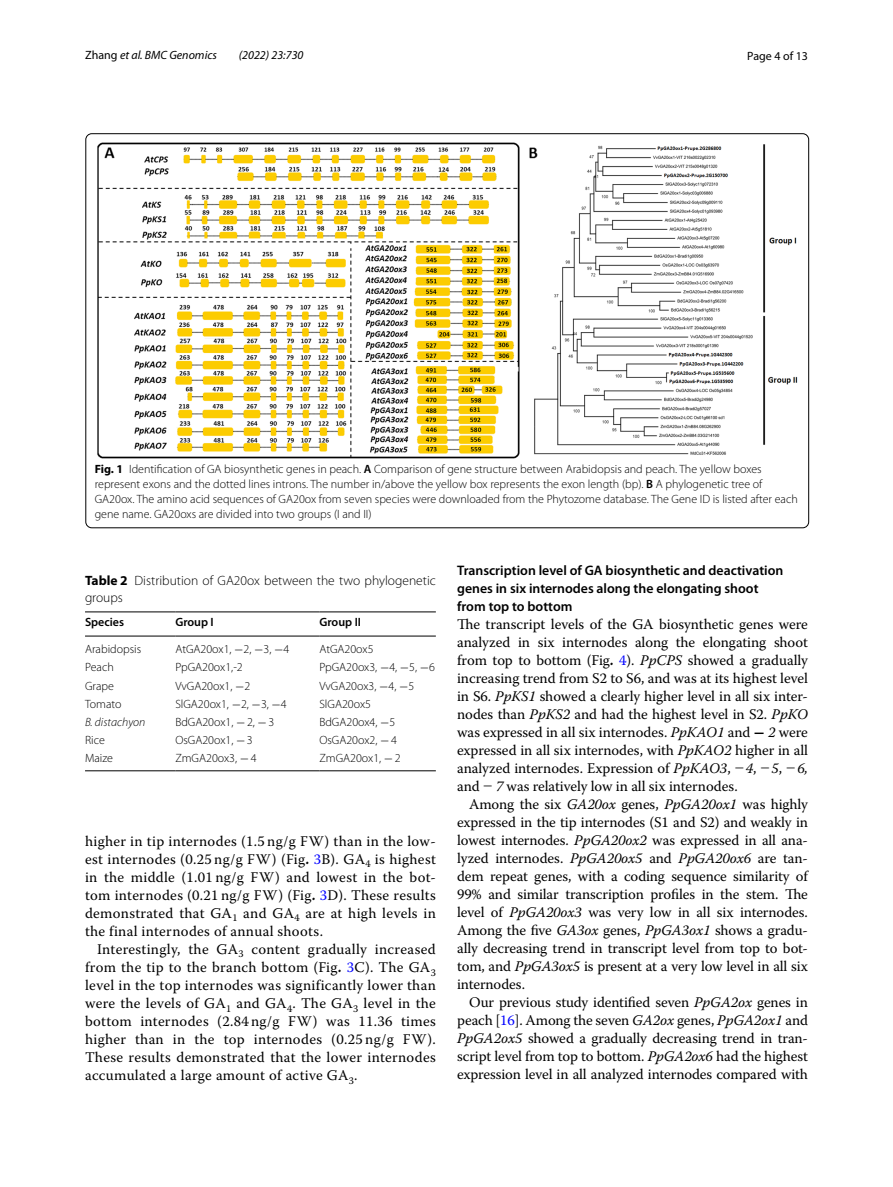
<style>
.page{position:relative;width:893px;height:1187px;background:#fff}
.page>*{position:absolute;margin:0;border:0;box-sizing:border-box;transform-origin:0 0}
.t1{font:14.7px/18px "Warnock Pro";color:#000;text-align:justify}
.t2{font:600 13.8px/18px "Myriad Pro";color:#000}
.t3{font:300 13.5px/16.5px "Myriad Pro";color:#000}
.t4{font:300 12px/15px "Myriad Pro";color:#000}
.t5{font:italic 12px "Myriad Pro";color:#000}
.t6{font:600 12px "Myriad Pro";color:#000}
.t7{font:italic 300 12px "Myriad Pro";color:#000}
.t8{font:12px "Myriad Pro";color:#000}
.s1{font-style:normal}
.s2{font-weight:700}
.s3{font-weight:600}
.s4{font-family:"MTSY";font-weight:400}
.s5{color:#00f}
.s6{font-style:italic}
.s7{font-family:"SPSMTSYB Bold"}
.s8{font-family:"Code 2000"}
</style>
<div class="page">
<img style="left:97px;top:143px;width:700px;height:315px">
<hr style="left:85px;top:611px;width:90px;height:1px;background:#000">
<hr style="left:85px;top:635px;width:90px;height:1px;background:#000">
<hr style="left:175px;top:611px;width:144px;height:1px;background:#000">
<hr style="left:175px;top:635px;width:144px;height:1px;background:#000">
<hr style="left:319px;top:611px;width:117px;height:1px;background:#000">
<hr style="left:319px;top:635px;width:117px;height:1px;background:#000">
<hr style="left:85px;top:770px;width:90px;height:1px;background:#000">
<hr style="left:175px;top:770px;width:144px;height:1px;background:#000">
<hr style="left:319px;top:770px;width:117px;height:1px;background:#000">
<p class="t5" style="left:85px;top:48px;width:133px"><span class="s1">Zhang</span> et al. BMC Genomics</p>
<p class="t5" style="left:239px;top:48px;width:66px">(2022) 23:730</p>
<p class="t8" style="left:747px;top:48px;width:62px">Page 4 of 13</p>
<p class="t4" style="left:95px;top:462px;width:704px"><span class="s2">Fig. 1</span> Identification of GA biosynthetic genes in peach. <span class="s3">A</span> Comparison of gene structure between Arabidopsis and peach. The yellow boxes represent exons and the dotted lines introns. The number in/above the yellow box represents the exon length (bp). <span class="s3">B</span> A phylogenetic tree of GA20ox. The amino acid sequences of GA20ox from seven species were downloaded from the Phytozome database. The Gene ID is listed after each gene name. GA20oxs are divided into two groups (I and II)</p>
<p class="t3" style="left:85px;top:573px;width:352px"><span class="s2">Table 2</span> Distribution of GA20ox between the two phylogenetic groups</p>
<p class="t6" style="left:85px;top:614px;width:41px">Species</p>
<p class="t6" style="left:175px;top:614px;width:40px">Group I</p>
<p class="t6" style="left:319px;top:614px;width:43px">Group II</p>
<p class="t4" style="left:85px;top:642px;width:58px">Arabidopsis</p>
<p class="t4" style="left:175px;top:642px;width:115px">AtGA20ox1, <span class="s4">−</span>2, <span class="s4">−</span>3, <span class="s4">−</span>4</p>
<p class="t4" style="left:319px;top:642px;width:56px">AtGA20ox5</p>
<p class="t4" style="left:85px;top:660px;width:30px">Peach</p>
<p class="t4" style="left:175px;top:660px;width:69px">PpGA20ox1,-2</p>
<p class="t4" style="left:319px;top:660px;width:117px">PpGA20ox3, <span class="s4">−</span>4, <span class="s4">−</span>5, <span class="s4">−</span>6</p>
<p class="t4" style="left:85px;top:678px;width:30px">Grape</p>
<p class="t4" style="left:175px;top:678px;width:76px">VvGA20ox1, <span class="s4">−</span>2</p>
<p class="t4" style="left:319px;top:678px;width:96px">VvGA20ox3, <span class="s4">−</span>4, <span class="s4">−</span>5</p>
<p class="t4" style="left:85px;top:696px;width:38px">Tomato</p>
<p class="t4" style="left:175px;top:696px;width:113px">SlGA20ox1, <span class="s4">−</span>2, <span class="s4">−</span>3, <span class="s4">−</span>4</p>
<p class="t4" style="left:319px;top:696px;width:53px">SlGA20ox5</p>
<p class="t7" style="left:85px;top:715px;width:62px">B. distachyon</p>
<p class="t4" style="left:175px;top:714px;width:100px">BdGA20ox1, <span class="s4">−</span>2, <span class="s4">−</span>3</p>
<p class="t4" style="left:319px;top:714px;width:78px">BdGA20ox4, <span class="s4">−</span>5</p>
<p class="t4" style="left:85px;top:732px;width:21px">Rice</p>
<p class="t4" style="left:175px;top:732px;width:79px">OsGA20ox1, <span class="s4">−</span>3</p>
<p class="t4" style="left:319px;top:732px;width:79px">OsGA20ox2, <span class="s4">−</span>4</p>
<p class="t4" style="left:85px;top:750px;width:29px">Maize</p>
<p class="t4" style="left:175px;top:750px;width:83px">ZmGA20ox3, <span class="s4">−</span>4</p>
<p class="t4" style="left:319px;top:750px;width:83px">ZmGA20ox1, <span class="s4">−</span>2</p>
<p class="t1" style="left:85px;top:831px;width:352px">higher in tip internodes (1.5 ng/g FW) than in the low&shy;est internodes (0.25 ng/g FW) (Fig<span class="s2">.</span> <span class="s5">3</span>B). GA<sub>4</sub> is highest in the middle (1.01 ng/g FW) and lowest in the bot&shy;tom internodes (0.21 ng/g FW) (Fig<span class="s2">.</span> <span class="s5">3</span>D). These results demonstrated that GA<sub>1</sub> and GA<sub>4</sub> are at high levels in the final internodes of annual shoots.</p>
<p class="t1" style="left:85px;top:939px;width:352px;text-indent:12px">Interestingly, the GA<sub>3</sub> content gradually increased from the tip to the branch bottom (Fig<span class="s2">.</span> <span class="s5">3</span>C). The GA<sub>3 </sub>level in the top internodes was significantly lower than were the levels of GA<sub>1</sub> and GA<sub>4</sub>. The GA<sub>3</sub> level in the bottom internodes (2.84 ng/g FW) was 11.36 times higher than in the top internodes (0.25 ng/g FW).<br>These results demonstrated that the lower internodes accumulated a large amount of active GA<sub>3</sub>.</p>
<p class="t2" style="left:457px;top:560px;width:328px">Transcription level of GA biosynthetic and deactivation genes in six internodes along the elongating shoot from top to bottom</p>
<p class="t1" style="left:457px;top:614px;width:352px">The transcript levels of the GA biosynthetic genes were analyzed in six internodes along the elongating shoot from top to bottom (Fig<span class="s2">.</span> <span class="s5">4</span>). <span class="s6">PpCPS</span> showed a gradually increasing trend from S2 to S6, and was at its highest level in S6. <span class="s6">PpKS1</span> showed a clearly higher level in all six inter&shy;nodes than <span class="s6">PpKS2</span> and had the highest level in S2. <span class="s6">PpKO </span>was expressed in all six internodes. <span class="s6">PpKAO1</span> and <span class="s7">−</span> <span class="s6">2</span> were expressed in all six internodes, with <span class="s6">PpKAO2</span> higher in all analyzed internodes. Expression of <span class="s6">PpKAO3</span>, <span class="s8">−</span><span class="s6">4</span>, <span class="s8">−</span><span class="s6">5</span>, <span class="s8">−</span><span class="s6">6, </span>and <span class="s8">−</span> <span class="s6">7</span> was relatively low in all six internodes.</p>
<p class="t1" style="left:457px;top:794px;width:352px;text-indent:12px">Among the six <span class="s6">GA20ox</span> genes, <span class="s6">PpGA20ox1</span> was highly expressed in the tip internodes (S1 and S2) and weakly in lowest internodes. <span class="s6">PpGA20ox2</span> was expressed in all ana&shy;lyzed internodes. <span class="s6">PpGA20ox5</span> and <span class="s6">PpGA20ox6</span> are tan&shy;dem repeat genes, with a coding sequence similarity of 99% and similar transcription profiles in the stem. The level of <span class="s6">PpGA20ox3</span> was very low in all six internodes.<br>Among the five <span class="s6">GA3ox</span> genes, <span class="s6">PpGA3ox1</span> shows a gradu&shy;ally decreasing trend in transcript level from top to bot&shy;tom, and <span class="s6">PpGA3ox5</span> is present at a very low level in all six internodes.</p>
<p class="t1" style="left:457px;top:992px;width:352px;text-indent:12px">Our previous study identified seven <span class="s6">PpGA2ox</span> genes in peach [<span class="s5">16</span>]. Among the seven <span class="s6">GA2ox</span> genes, <span class="s6">PpGA2ox1</span> and <span class="s6">PpGA2ox5</span> showed a gradually decreasing trend in tran&shy;script level from top to bottom. <span class="s6">PpGA2ox6</span> had the highest expression level in all analyzed internodes compared with</p>
</div>
